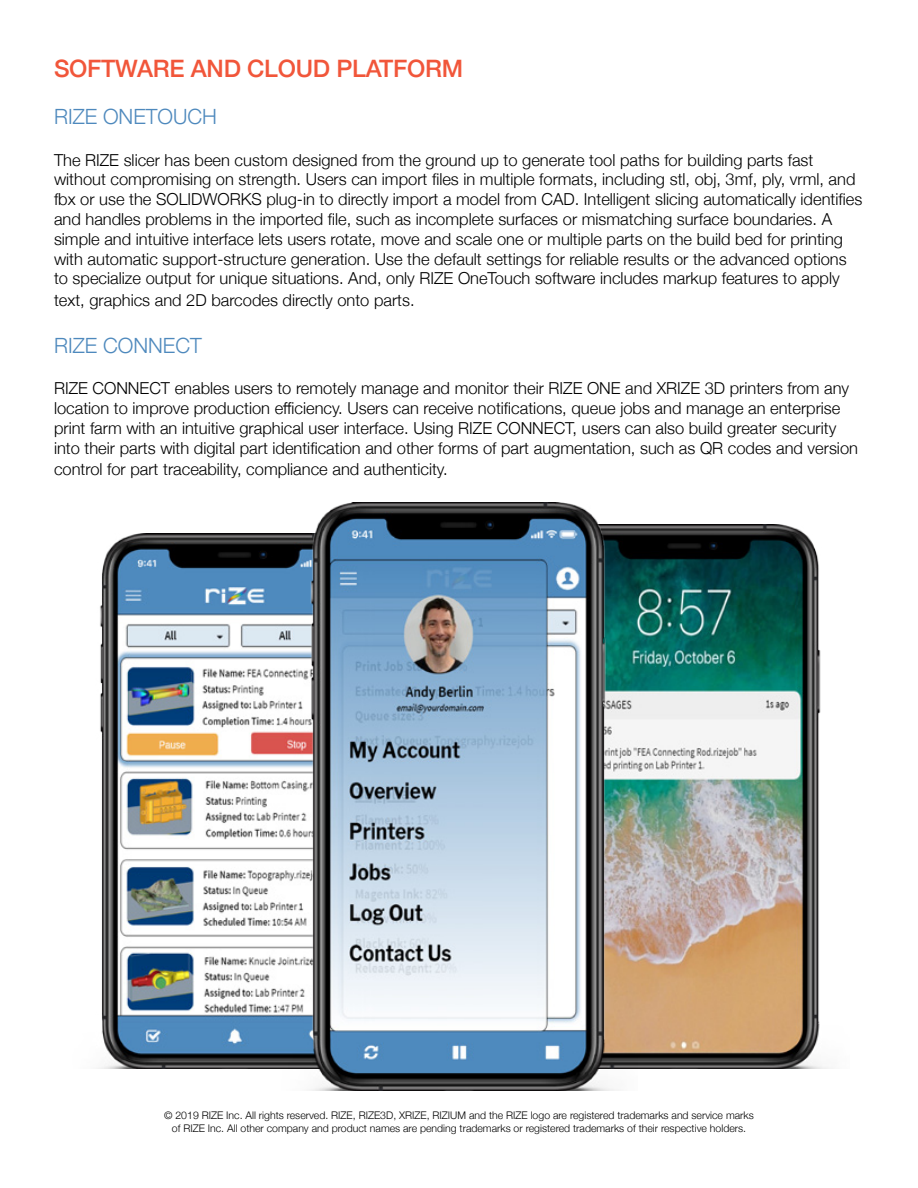
<style>
.page{position:relative;width:918px;height:1188px;background:#fff}
.page>*{position:absolute;margin:0;border:0;box-sizing:border-box;transform-origin:0 0}
.t1{font:500 24px "Helvetica Neue";letter-spacing:-.01em;color:#f1563a}
.t2{font:300 21px "Helvetica Neue";color:#4e89bd}
.t3{font:300 16.5px/19.8px "Helvetica Neue";color:#000}
.t4{font:300 10.5px/12.6px "Helvetica Neue";color:#000;text-align:center}
</style>
<div class="page">
<img style="left:100px;top:534px;width:176px;height:534px">
<img style="left:637px;top:525px;width:191px;height:543px">
<img style="left:276px;top:503px;width:361px;height:587px">
<h1 class="t1" style="left:54px;top:50px;width:373px">SO FTWAR E AND CLO UD PLATFORM</h1>
<p class="t2" style="left:54px;top:100px;width:165px">RIZE onetouch</p>
<p class="t3" style="left:54px;top:149px;width:810px">The RIZE slicer has been custom designed from the ground up to generate tool paths for building parts fast without compromising on strength. Users can import files in multiple formats, including stl, obj, 3mf, ply, vrml, and fbx or use the SOLIDWORKS plug-in to directly import a model from CAD. Intelligent slicing automatically identifies and handles problems in the imported file, such as incomplete surfaces or mismatching surface boundaries. A simple and intuitive interface lets users rotate, move and scale one or multiple parts on the build bed for printing with automatic support-structure generation. Use the default settings for reliable results or the advanced options to specialize output for unique situations. And, only RIZE OneTouch software includes markup features to apply</p>
<p class="t3" style="left:54px;top:289px;width:362px">text, graphics and 2D barcodes directly onto parts.</p>
<p class="t2" style="left:54px;top:328px;width:79px">RIZE CONNE</p>
<p class="t2" style="left:175px;top:328px;width:28px">CT</p>
<p class="t3" style="left:54px;top:377px;width:806px">RIZE CONNECT enables users to remotely manage and monitor their RIZE ONE and XRIZE 3D printers from any location to improve production efficiency. Users can receive notifications, queue jobs and manage an enterprise print farm with an intuitive graphical user interface. Using RIZE CONNECT, users can also build greater security into their parts with digital part identification and other forms of part augmentation, such as QR codes and version</p>
<p class="t3" style="left:54px;top:458px;width:395px">control for part traceability, compliance and authenticity.</p>
<p class="t4" style="left:164px;top:1108px;width:591px">© 2019 RIZE Inc. All rights reserved. RIZE, RIZE3D, XRIZE, RIZIUM and the RIZE logo are registered trademarks and service marks of RIZE Inc. All other company and product names are pending trademarks or registered trademarks of their respective holders.</p>
</div>
